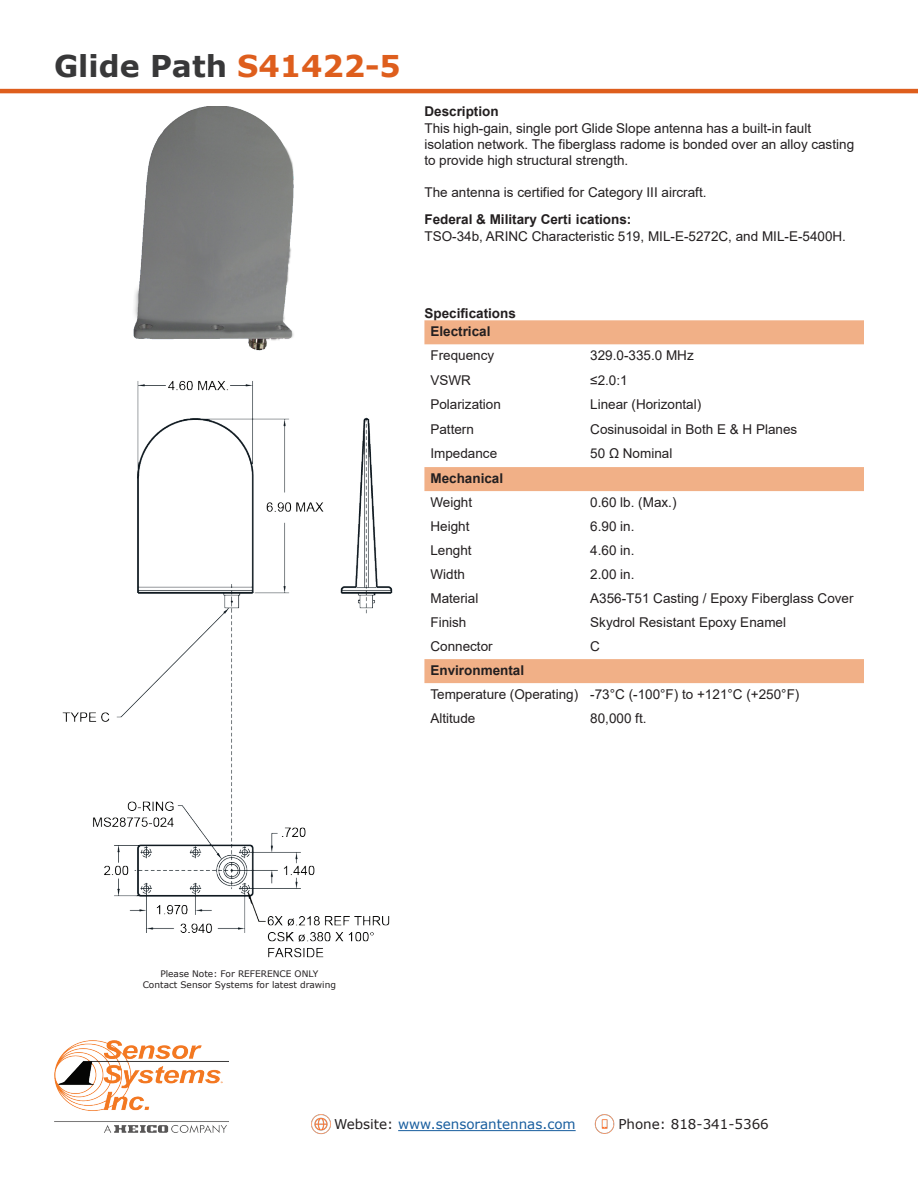
<style>
.page{position:relative;width:918px;height:1188px;background:#fff}
.page>*{position:absolute;margin:0;border:0;box-sizing:border-box;transform-origin:0 0}
.t1{font:700 30px "Verdana";color:#383839}
.t2{font:13.5px/16.2px "Arial";color:#231f20}
.t3{font:700 13.5px "Arial";color:#231f20}
.t4{font:13.5px "Verdana";color:#175d9e}
.t5{font:13.5px "Verdana";color:#231f20}
.t6{font:9px "Verdana";color:#231f20}
.s1{color:#de5e1d}
.s2{font-weight:700}
.s3{color:#231f20}
</style>
<div class="page">
<hr style="left:0;top:89px;width:918px;height:4px;background:#de5e1d">
<img style="left:55px;top:1041px;width:174px;height:91px">
<hr style="left:398px;top:1130px;width:178px;height:1px;background:#175d9e">
<img style="left:311px;top:1114px;width:20px;height:21px">
<img style="left:594px;top:1114px;width:21px;height:20px">
<svg style="left:424px;top:320px;width:440px;height:363px"></svg>
<img style="left:133px;top:107px;width:161px;height:244px">
<img style="left:62px;top:380px;width:331px;height:578px">
<p class="t1" style="left:54px;top:45px;width:348px">Glide Path <span class="s1">S41422-5</span></p>
<p class="t2" style="left:424px;top:103px;width:431px"><span class="s2">Description<br></span>This high-gain, single port Glide Slope antenna has a built-in fault isolation network. The fiberglass radome is bonded over an alloy casting to provide high structural strength.</p>
<p class="t2" style="left:424px;top:179px;width:284px;line-height:27px">The antenna is certified for Category III aircraft.<br><span class="s2">Federal &amp; Military Certi ications:</span></p>
<p class="t2" style="left:424px;top:228px;width:423px">TSO-34b, ARINC Characteristic 519, MIL-E-5272C, and MIL-E-5400H.</p>
<p class="t3" style="left:424px;top:304px;width:93px">Specifications</p>
<p class="t3" style="left:430px;top:322px;width:62px">Electrical</p>
<p class="t2" style="left:430px;top:347px;width:65px">Frequency</p>
<p class="t2" style="left:590px;top:347px;width:105px">329.0-335.0 MHz</p>
<p class="t2" style="left:430px;top:372px;width:42px">VSWR</p>
<p class="t2" style="left:590px;top:372px;width:39px">≤2.0:1</p>
<p class="t2" style="left:430px;top:396px;width:72px">Polarization</p>
<p class="t2" style="left:590px;top:396px;width:113px">Linear (Horizontal)</p>
<p class="t2" style="left:430px;top:421px;width:45px">Pattern</p>
<p class="t2" style="left:590px;top:421px;width:209px">Cosinusoidal in Both E &amp; H Planes</p>
<p class="t2" style="left:430px;top:445px;width:68px">Impedance</p>
<p class="t2" style="left:590px;top:445px;width:84px">50 Ω Nominal</p>
<p class="t3" style="left:430px;top:469px;width:74px">Mechanical</p>
<p class="t2" style="left:430px;top:494px;width:43px">Weight</p>
<p class="t2" style="left:590px;top:494px;width:88px">0.60 lb. (Max.)</p>
<p class="t2" style="left:430px;top:518px;width:41px">Height</p>
<p class="t2" style="left:590px;top:518px;width:46px">6.90 in.</p>
<p class="t2" style="left:430px;top:542px;width:43px">Lenght</p>
<p class="t2" style="left:590px;top:542px;width:46px">4.60 in.</p>
<p class="t2" style="left:430px;top:566px;width:36px">Width</p>
<p class="t2" style="left:590px;top:566px;width:46px">2.00 in.</p>
<p class="t2" style="left:430px;top:590px;width:50px">Material</p>
<p class="t2" style="left:590px;top:590px;width:265px">A356-T51 Casting / Epoxy Fiberglass Cover</p>
<p class="t2" style="left:430px;top:614px;width:38px">Finish</p>
<p class="t2" style="left:590px;top:614px;width:197px">Skydrol Resistant Epoxy Enamel</p>
<p class="t2" style="left:430px;top:638px;width:64px">Connector</p>
<p class="t2" style="left:590px;top:638px;width:11px">C</p>
<p class="t3" style="left:430px;top:661px;width:95px">Environmental</p>
<p class="t2" style="left:430px;top:686px;width:149px">Temperature (Operating)</p>
<p class="t2" style="left:590px;top:686px;width:211px">-73°C (-100°F) to +121°C (+250°F)</p>
<p class="t2" style="left:430px;top:710px;width:47px">Altitude</p>
<p class="t2" style="left:590px;top:710px;width:58px">80,000 ft.</p>
<p class="t6" style="left:160px;top:967px;width:159px">Please Note: For REFERENCE ONLY</p>
<p class="t6" style="left:143px;top:978px;width:195px">Contact Sensor Systems for latest drawing</p>
<p class="t4" style="left:334px;top:1115px;width:243px"><span class="s3">Website:</span> www.sensorantennas.com</p>
<p class="t5" style="left:618px;top:1115px;width:152px">Phone: 818-341-5366</p>
</div>
